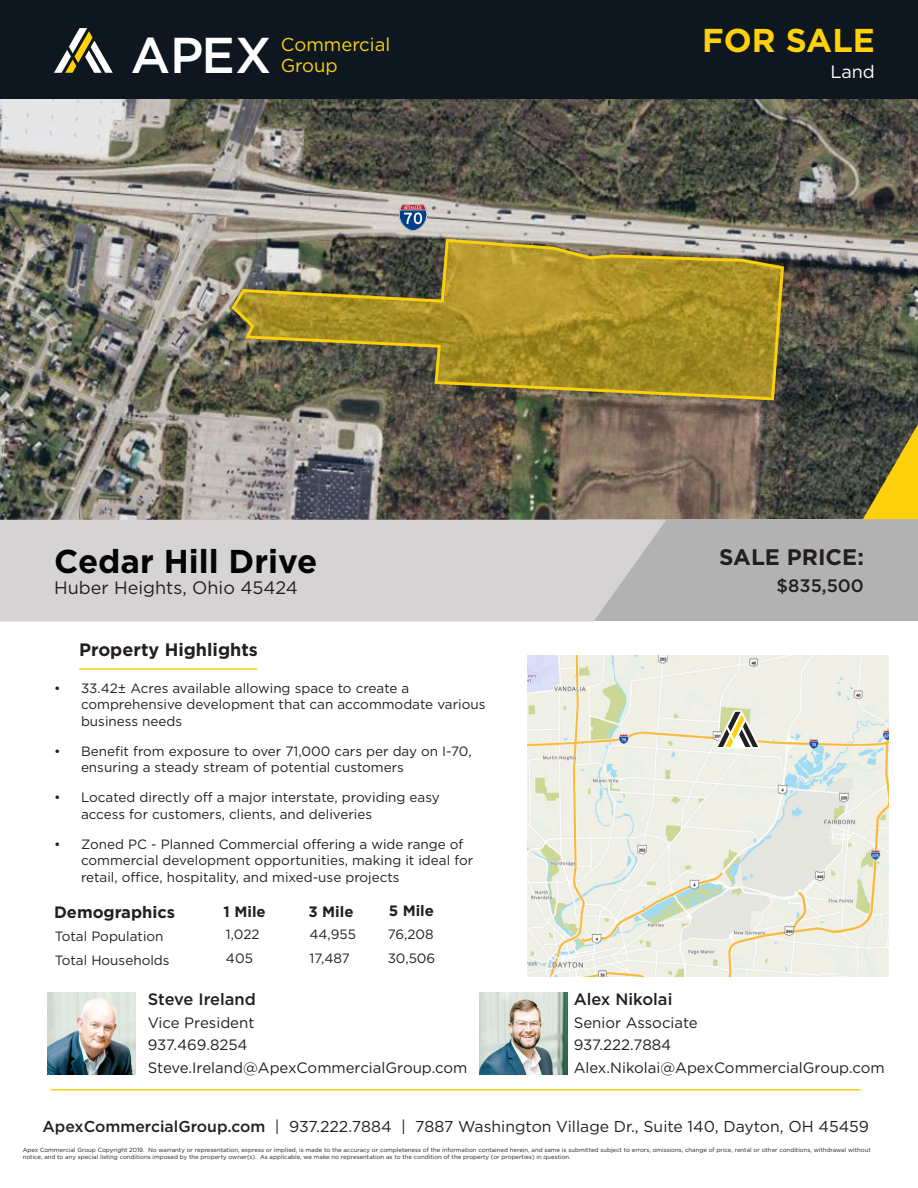
<style>
.page{position:relative;width:918px;height:1188px;background:#fff}
.page>*{position:absolute;margin:0;border:0;box-sizing:border-box;transform-origin:0 0}
.t1{font:500 50.25px "Gotham";color:#fff}
.t2{font:700 33px "Gotham";color:#040503}
.t3{font:700 33px "Gotham";color:#fdd10c}
.t4{font:700 22.5px "Gotham";color:#231f20}
.t5{font:18.6px/20.9px "Gotham";color:#fcd10d}
.t6{font:18px "Gotham";color:#231f20}
.t7{font:700 18px "Gotham";color:#231f20}
.t8{font:500 18px "Gotham";color:#231f20}
.t9{font:18px "Gotham";color:#fff}
.t10{font:500 16.5px "Gotham";color:#231f20}
.t11{font:700 16.5px "Gotham";color:#231f20}
.t12{font:15.75px "Gotham";color:#231f20}
.t13{font:15px/22.5px "Gotham";color:#231f20}
.t14{font:700 15px "Gotham";color:#231f20}
.t15{font:13.5px/16.5px "Gotham";color:#231f20}
.t16{font:6px/7.2px "Gotham";color:#231f20}
.s1{font-weight:500}
</style>
<div class="page">
<img style="left:0;top:99px;width:918px;height:421px">
<div style="left:0;top:0;width:918px;height:99px;background:#0e171f"></div>
<div style="left:577px;top:520px;width:341px;height:101px;background:#b2b2b2"></div>
<hr style="left:79px;top:668px;width:178px;height:2px;background:#fdd10b">
<hr style="left:51px;top:1089px;width:810px;height:1px;background:#fdd10b">
<svg style="left:863px;top:424px;width:55px;height:95px"></svg>
<div style="left:0;top:520px;width:666px;height:102px;background:#d5d3d3"></div>
<svg style="left:54px;top:28px;width:59px;height:45px"></svg>
<img style="left:479px;top:992px;width:89px;height:83px">
<img style="left:47px;top:992px;width:89px;height:83px">
<img style="left:400px;top:204px;width:27px;height:27px">
<img style="left:527px;top:656px;width:362px;height:320px">
<svg style="left:715px;top:710px;width:46px;height:39px"></svg>
<h1 class="t1" style="left:131px;top:22px;width:142px">APEX</h1>
<h3 class="t5" style="left:281px;top:34px;width:111px">Commercial<br>Group</h3>
<p class="t3" style="left:702px;top:18px;width:174px">FOR SALE</p>
<p class="t9" style="left:830px;top:60px;width:46px">Land</p>
<p class="t2" style="left:54px;top:540px;width:265px">Cedar Hill Drive</p>
<p class="t6" style="left:54px;top:576px;width:245px">Huber Heights, Ohio 45424</p>
<p class="t7" style="left:79px;top:637px;width:180px">Property Highlights</p>
<p class="t15" style="left:81px;top:679px;width:406px;text-indent:-27px">• 33.42± Acres available allowing space to create a comprehensive development that can accommodate various business needs</p>
<p class="t15" style="left:81px;top:742px;width:392px;text-indent:-27px">• Benefit from exposure to over 71,000 cars per day on I-70, ensuring a steady stream of potential customers</p>
<p class="t15" style="left:81px;top:789px;width:360px;text-indent:-27px">• Located directly off a major interstate, providing easy access for customers, clients, and deliveries</p>
<p class="t15" style="left:81px;top:835px;width:394px;text-indent:-27px">• Zoned PC - Planned Commercial offering a wide range of commercial development opportunities, making it ideal for retail, office, hospitality, and mixed-use projects</p>
<p class="t11" style="left:54px;top:901px;width:123px">Demographics</p>
<p class="t14" style="left:224px;top:901px;width:44px">1 Mile</p>
<p class="t14" style="left:308px;top:901px;width:47px">3 Mile</p>
<p class="t14" style="left:389px;top:901px;width:47px">5 Mile</p>
<p class="t15" style="left:55px;top:924px;width:116px;line-height:24px">Total Population<br>Total Households</p>
<p class="t15" style="left:226px;top:922px;width:35px;line-height:24px">1,022<br>405</p>
<p class="t15" style="left:310px;top:922px;width:48px;line-height:24px">44,955<br>17,487</p>
<p class="t15" style="left:388px;top:922px;width:49px;line-height:24px">76,208<br>30,506</p>
<p class="t10" style="left:148px;top:989px;width:110px">Steve Ireland</p>
<p class="t13" style="left:148px;top:1011px;width:108px">Vice President<br>937.469.8254</p>
<p class="t13" style="left:148px;top:1056px;width:321px">Steve.Ireland@ApexCommercialGroup.com</p>
<p class="t4" style="left:719px;top:542px;width:146px">SALE PRICE:</p>
<p class="t8" style="left:777px;top:574px;width:89px">$835,500</p>
<p class="t10" style="left:574px;top:989px;width:100px">Alex Nikolai</p>
<p class="t13" style="left:574px;top:1011px;width:126px">Senior Associate<br>937.222.7884</p>
<p class="t13" style="left:574px;top:1056px;width:312px">Alex.Nikolai@ApexCommercialGroup.com</p>
<p class="t12" style="left:43px;top:1116px;width:828px"><span class="s1">ApexCommercialGroup.com</span> | 937.222.7884 | 7887 Washington Village Dr., Suite 140, Dayton, OH 45459</p>
<p class="t16" style="left:23px;top:1146px;width:850px">Apex Commercial Group Copyright 2019. No warranty or representation, express or implied, is made to the accuracy or completeness of the information contained herein, and same is submitted subject to errors, omissions, change of price, rental or other conditions, withdrawal without notice, and to any special listing conditions imposed by the property owner(s). As applicable, we make no representation as to the condition of the property (or properties) in question.</p>
</div>
